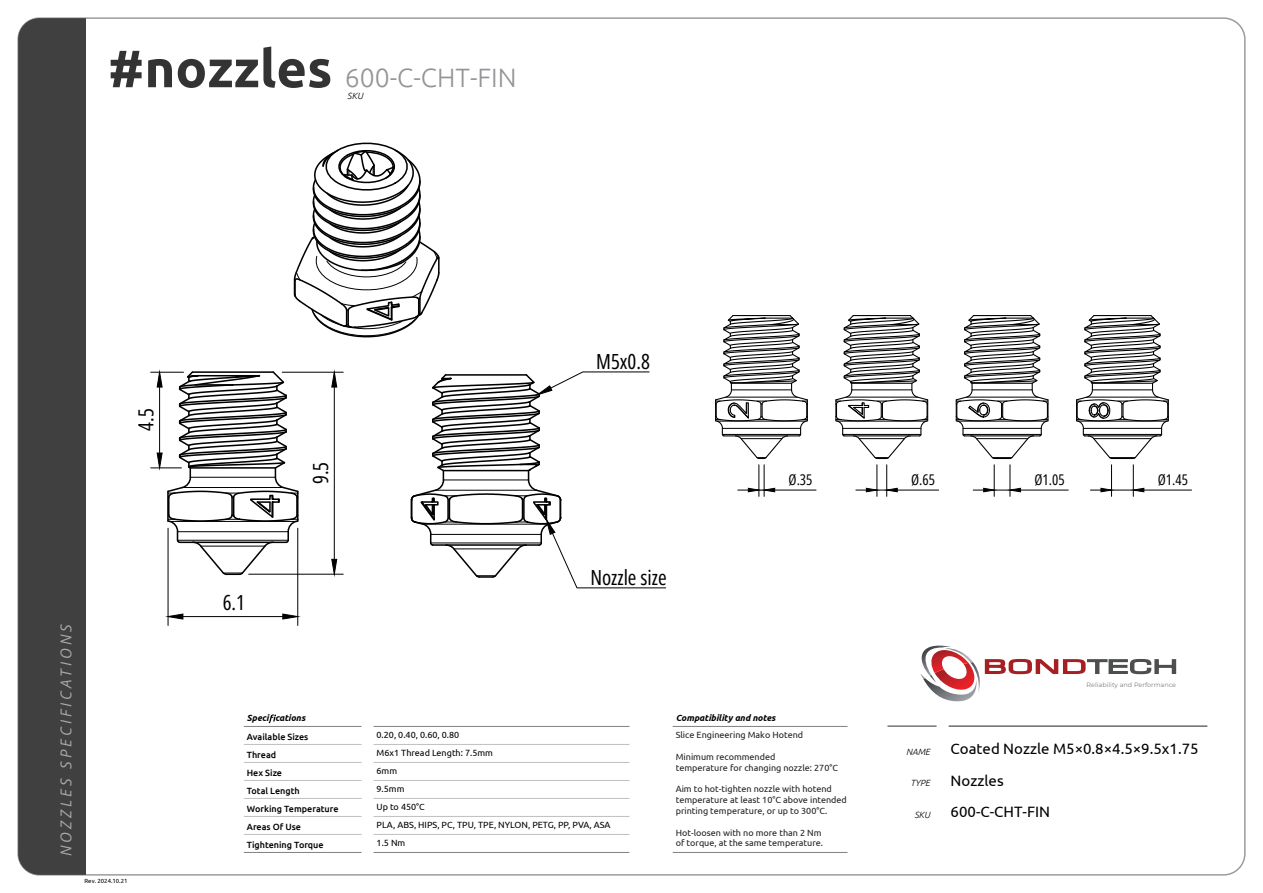
<style>
.page{position:relative;width:1263px;height:893px;background:#fff}
.page>*{position:absolute;margin:0;border:0;box-sizing:border-box;transform-origin:0 0}
.t1{font:300 26.55px "Ubuntu";color:#929497}
.t2{font:20.85px "Open Sans Condensed";color:#000}
.t3{font:15px/31.5px "Ubuntu";color:#000}
.t4{font:italic 15px "Open Sans";letter-spacing:.195em;color:#a6a8ab}
.t5{font:14.7px "Open Sans Condensed";color:#000}
.t6{font:9px/10.8px "Ubuntu";color:#231f20}
.t7{font:9px "Ubuntu";color:#000}
.t8{font:500 9px "Ubuntu";color:#000}
.t9{font:italic 700 9px "Ubuntu";color:#000}
.t10{font:italic 300 9px "Ubuntu";color:#000}
.t11{font:6.3px "Montserrat";color:#808080}
.t12{font:6px "Ubuntu";color:#000}
.s1{font-weight:700;font-size:52.5px;color:#333}
</style>
<div class="page">
<div style="left:18px;top:18px;width:67px;height:857px;background:#404041"></div>
<hr style="left:948px;top:725px;width:259px;height:2px;background:#6d6e70">
<hr style="left:887px;top:725px;width:49px;height:2px;background:#6d6e70">
<svg style="left:920px;top:646px;width:257px;height:55px"></svg>
<svg style="left:268px;top:714px;width:8px;height:9px"></svg>
<hr style="left:244px;top:726px;width:118px;height:1px;background:#808080">
<hr style="left:374px;top:726px;width:255px;height:1px;background:#808080">
<hr style="left:673px;top:726px;width:174px;height:1px;background:#808080">
<hr style="left:244px;top:744px;width:118px;height:1px;background:#bfbfbf">
<hr style="left:374px;top:744px;width:255px;height:1px;background:#bfbfbf">
<hr style="left:244px;top:762px;width:118px;height:1px;background:#bfbfbf">
<hr style="left:374px;top:762px;width:255px;height:1px;background:#bfbfbf">
<hr style="left:244px;top:780px;width:118px;height:1px;background:#bfbfbf">
<hr style="left:374px;top:780px;width:255px;height:1px;background:#bfbfbf">
<hr style="left:244px;top:798px;width:118px;height:1px;background:#bfbfbf">
<hr style="left:374px;top:798px;width:255px;height:1px;background:#bfbfbf">
<hr style="left:244px;top:816px;width:118px;height:1px;background:#bfbfbf">
<hr style="left:374px;top:816px;width:255px;height:1px;background:#bfbfbf">
<hr style="left:244px;top:834px;width:118px;height:1px;background:#bfbfbf">
<hr style="left:374px;top:834px;width:255px;height:1px;background:#bfbfbf">
<hr style="left:244px;top:852px;width:118px;height:1px;background:#808080">
<hr style="left:374px;top:852px;width:255px;height:1px;background:#808080">
<hr style="left:673px;top:852px;width:174px;height:1px;background:#808080">
<svg style="left:835px;top:315px;width:94px;height:144px"></svg>
<svg style="left:715px;top:315px;width:93px;height:144px"></svg>
<svg style="left:955px;top:315px;width:94px;height:144px"></svg>
<svg style="left:1076px;top:315px;width:93px;height:144px"></svg>
<hr style="left:759px;top:465px;width:1px;height:31px;background:#000">
<hr style="left:764px;top:465px;width:1px;height:31px;background:#000">
<hr style="left:775px;top:490px;width:41px;height:1px;background:#000">
<svg style="left:738px;top:487px;width:37px;height:5px"></svg>
<hr style="left:877px;top:465px;width:1px;height:31px;background:#000">
<hr style="left:886px;top:465px;width:1px;height:31px;background:#000">
<hr style="left:897px;top:490px;width:42px;height:1px;background:#000">
<svg style="left:856px;top:487px;width:42px;height:5px"></svg>
<hr style="left:994px;top:465px;width:1px;height:31px;background:#000">
<hr style="left:1010px;top:465px;width:1px;height:31px;background:#000">
<hr style="left:1020px;top:490px;width:48px;height:1px;background:#000">
<svg style="left:973px;top:487px;width:48px;height:5px"></svg>
<hr style="left:1111px;top:465px;width:1px;height:31px;background:#000">
<hr style="left:1133px;top:465px;width:1px;height:31px;background:#000">
<hr style="left:1144px;top:490px;width:47px;height:1px;background:#000">
<svg style="left:1090px;top:487px;width:54px;height:5px"></svg>
<svg style="left:293px;top:142px;width:147px;height:196px"></svg>
<hr style="left:297px;top:528px;width:1px;height:97px;background:#000">
<hr style="left:168px;top:528px;width:1px;height:97px;background:#000">
<hr style="left:183px;top:616px;width:100px;height:1px;background:#000">
<svg style="left:282px;top:613px;width:16px;height:7px"></svg>
<svg style="left:167px;top:613px;width:17px;height:7px"></svg>
<hr style="left:151px;top:372px;width:33px;height:1px;background:#000">
<hr style="left:151px;top:467px;width:30px;height:1px;background:#000">
<svg style="left:156px;top:370px;width:144px;height:206px"></svg>
<hr style="left:282px;top:372px;width:61px;height:1px;background:#000">
<hr style="left:249px;top:574px;width:94px;height:1px;background:#000">
<hr style="left:334px;top:387px;width:1px;height:172px;background:#000">
<svg style="left:331px;top:371px;width:6px;height:17px"></svg>
<svg style="left:331px;top:559px;width:6px;height:16px"></svg>
<svg style="left:410px;top:371px;width:256px;height:218px"></svg>
<h1 class="t1" style="left:108px;top:62px;width:410px"><span class="s1">#nozzles</span> 600-C-CHT-FIN</h1>
<p class="t10" style="left:347px;top:91px;width:17px">SKU</p>
<h2 class="t2" style="left:132px;top:431px;width:24px;rotate:-90deg">4.5</h2>
<h3 class="t4" style="left:55px;top:856px;width:234px;rotate:-90deg">NOZZLES SPECIFICATIONS</h3>
<p class="t12" style="left:85px;top:877px;width:45px">Rev. 2024.10.21</p>
<h2 class="t2" style="left:223px;top:589px;width:24px">6.1</h2>
<h2 class="t2" style="left:306px;top:484px;width:24px;rotate:-90deg">9.5</h2>
<h2 class="t2" style="left:596px;top:347px;width:55px">M5x0.8</h2>
<h2 class="t2" style="left:590px;top:563px;width:78px">Nozzle size</h2>
<h3 class="t5" style="left:789px;top:470px;width:25px">Ø.35</h3>
<h3 class="t5" style="left:911px;top:470px;width:25px">Ø.65</h3>
<h3 class="t5" style="left:1034px;top:470px;width:32px">Ø1.05</h3>
<h3 class="t5" style="left:1158px;top:470px;width:32px">Ø1.45</h3>
<p class="t11" style="left:1086px;top:681px;width:91px">Reliability and Performance</p>
<p class="t9" style="left:247px;top:713px;width:60px">Speci cations</p>
<p class="t9" style="left:676px;top:713px;width:101px">Compatibility and notes</p>
<p class="t8" style="left:247px;top:731px;width:63px">Available Sizes</p>
<p class="t7" style="left:377px;top:730px;width:84px">0.20, 0.40, 0.60, 0.80</p>
<p class="t6" style="left:676px;top:729px;width:129px">Slice Engineering Mako Hotend</p>
<p class="t6" style="left:676px;top:751px;width:164px">Minimum recommended<br>temperature for changing nozzle: 270°C</p>
<p class="t6" style="left:676px;top:783px;width:173px">Aim to hot-tighten nozzle with hotend temperature at least 10°C above intended printing temperature, or up to 300°C.</p>
<p class="t6" style="left:676px;top:827px;width:149px">Hot-loosen with no more than 2 Nm of torque, at the same temperature.</p>
<p class="t8" style="left:247px;top:749px;width:31px">Thread</p>
<p class="t7" style="left:377px;top:747px;width:118px">M6x1 Thread Length: 7.5mm</p>
<p class="t8" style="left:247px;top:767px;width:37px">Hex Size</p>
<p class="t7" style="left:377px;top:765px;width:22px">6mm</p>
<p class="t8" style="left:247px;top:785px;width:54px">Total Length</p>
<p class="t7" style="left:377px;top:783px;width:29px">9.5mm</p>
<p class="t8" style="left:247px;top:803px;width:93px">Working Temperature</p>
<p class="t7" style="left:377px;top:801px;width:50px">Up to 450°C</p>
<p class="t8" style="left:247px;top:821px;width:56px">Areas Of Use</p>
<p class="t7" style="left:377px;top:819px;width:235px">PLA, ABS, HIPS, PC, TPU, TPE, NYLON, PETG, PP, PVA, ASA</p>
<p class="t8" style="left:247px;top:839px;width:78px">Tightening Torque</p>
<p class="t7" style="left:377px;top:837px;width:30px">1.5 Nm</p>
<p class="t10" style="left:906px;top:746px;width:25px">NAME</p>
<p class="t10" style="left:910px;top:777px;width:21px">TYPE</p>
<p class="t10" style="left:914px;top:809px;width:17px">SKU</p>
<h3 class="t3" style="left:950px;top:733px;width:250px">Coated Nozzle M5×0.8×4.5×9.5x1.75<br>Nozzles<br>600-C-CHT-FIN</h3>
</div>
